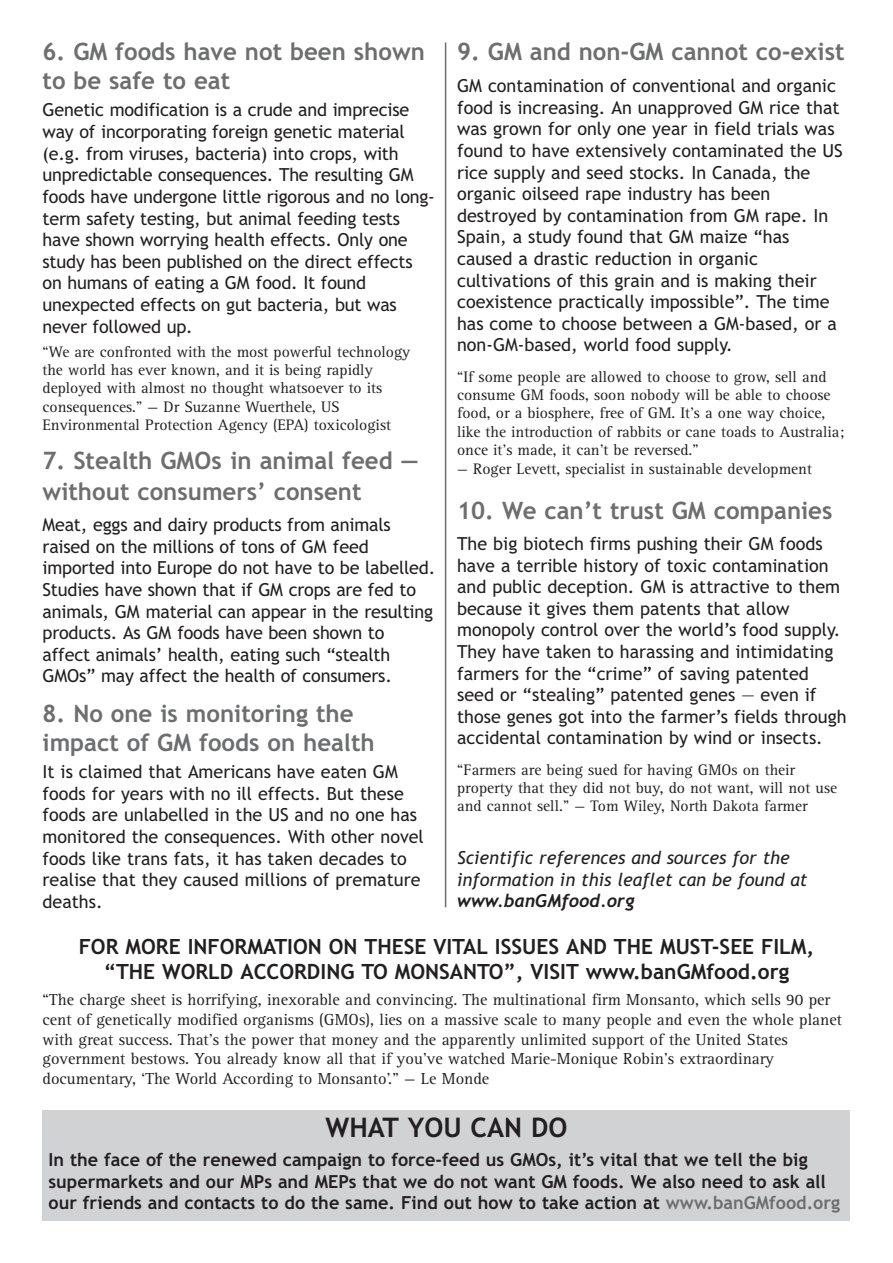
<style>
.page{position:relative;width:893px;height:1263px;background:#fff}
.page>*{position:absolute;margin:0;border:0;box-sizing:border-box;transform-origin:0 0}
.t1{font:700 27px "Trebuchet MS";color:#231f20}
.t2{font:700 24px/28.8px "Trebuchet MS";color:#6c6e70}
.t3{font:700 21px/25.2px "Trebuchet MS";color:#231f20;text-align:center}
.t4{font:18px/21.6px "Trebuchet MS";color:#231f20}
.t5{font:700 18px/21.6px "Trebuchet MS";color:#231f20}
.t6{font:italic 18px/21.6px "Trebuchet MS";color:#231f20}
.t7{font:italic 700 18px "Trebuchet";color:#231f20}
.t8{font:16.5px/19.8px "Rotis Serif";color:#231f20}
.t9{font:15.75px/18.3px "Rotis Serif";color:#231f20}
.s1{color:#6c6e70}
</style>
<div class="page">
<div style="left:43px;top:1110px;width:807px;height:110px;background:#d1d2d4"></div>
<hr style="left:445px;top:43px;width:1px;height:864px;background:#6c6e70">
<h2 class="t2" style="left:43px;top:39px;width:384px">6. GM foods have not been shown to be safe to eat</h2>
<p class="t4" style="left:43px;top:101px;width:394px">Genetic modification is a crude and imprecise way of incorporating foreign genetic material (e.g. from viruses, bacteria) into crops, with unpredictable consequences. The resulting GM foods have undergone little rigorous and no long&shy;term safety testing, but animal feeding tests have shown worrying health effects. Only one study has been published on the direct effects on humans of eating a GM food. It found unexpected effects on gut bacteria, but was never followed up.</p>
<p class="t9" style="left:43px;top:344px;width:369px">“We are confronted with the most powerful technology the world has ever known, and it is being rapidly deployed with almost no thought whatsoever to its consequences.” — Dr Suzanne Wuerthele, US Environmental Protection Agency (EPA) toxicologist</p>
<h2 class="t2" style="left:43px;top:447px;width:377px;line-height:31px">7. Stealth GMOs in animal feed — without consumers’ consent</h2>
<p class="t4" style="left:43px;top:516px;width:394px">Meat, eggs and dairy products from animals raised on the millions of tons of GM feed imported into Europe do not have to be labelled.<br>Studies have shown that if GM crops are fed to animals, GM material can appear in the resulting products. As GM foods have been shown to affect animals’ health, eating such “stealth GMOs” may affect the health of consumers.</p>
<h2 class="t2" style="left:43px;top:701px;width:334px">8. No one is monitoring the impact of GM foods on health</h2>
<p class="t4" style="left:43px;top:762px;width:383px">It is claimed that Americans have eaten GM foods for years with no ill effects. But these foods are unlabelled in the US and no one has monitored the consequences. With other novel foods like trans fats, it has taken decades to realise that they caused millions of premature deaths.</p>
<h2 class="t2" style="left:457px;top:39px;width:389px">9. GM and non-GM cannot co-exist</h2>
<p class="t4" style="left:457px;top:77px;width:387px">GM contamination of conventional and organic food is increasing. An unapproved GM rice that was grown for only one year in field trials was found to have extensively contaminated the US rice supply and seed stocks. In Canada, the organic oilseed rape industry has been destroyed by contamination from GM rape. In Spain, a study found that GM maize “has caused a drastic reduction in organic cultivations of this grain and is making their coexistence practically impossible”. The time has come to choose between a GM-based, or a non-GM-based, world food supply.</p>
<p class="t9" style="left:457px;top:369px;width:388px">“If some people are allowed to choose to grow, sell and consume GM foods, soon nobody will be able to choose food, or a biosphere, free of GM. It’s a one way choice, like the introduction of rabbits or cane toads to Australia; once it’s made, it can’t be reversed.”</p>
<p class="t9" style="left:457px;top:461px;width:356px">— Roger Levett, specialist in sustainable development</p>
<h2 class="t2" style="left:457px;top:498px;width:377px">10. We can’t trust GM companies</h2>
<p class="t4" style="left:457px;top:534px;width:391px">The big biotech firms pushing their GM foods have a terrible history of toxic contamination and public deception. GM is attractive to them because it gives them patents that allow monopoly control over the world’s food supply.<br>They have taken to harassing and intimidating farmers for the “crime” of saving patented seed or “stealing” patented genes — even if those genes got into the farmer’s fields through accidental contamination by wind or insects.</p>
<p class="t9" style="left:457px;top:762px;width:381px">“Farmers are being sued for having GMOs on their property that they did not buy, do not want, will not use and cannot sell.” — Tom Wiley, North Dakota farmer</p>
<p class="t6" style="left:457px;top:848px;width:352px">Scientific references and sources for the information in this leaflet can be found at</p>
<p class="t7" style="left:457px;top:894px;width:179px">www.banGMfood.org</p>
<p class="t3" style="left:79px;top:936px;width:737px">FOR MORE INFORMATION ON THESE VITAL ISSUES AND THE MUST-SEE FILM, “THE WORLD ACCORDING TO MONSANTO”, VISIT www.banGMfood.org</p>
<p class="t8" style="left:43px;top:991px;width:801px">“The charge sheet is horrifying, inexorable and convincing. The multinational firm Monsanto, which sells 90 per cent of genetically modified organisms (GMOs), lies on a massive scale to many people and even the whole planet with great success. That’s the power that money and the apparently unlimited support of the United States government bestows. You already know all that if you’ve watched Marie-Monique Robin's extraordinary documentary, ‘The World According to Monsanto’.” — Le Monde</p>
<h1 class="t1" style="left:325px;top:1117px;width:244px">WHAT YOU CAN DO</h1>
<p class="t5" style="left:49px;top:1150px;width:793px">In the face of the renewed campaign to force-feed us GMOs, it’s vital that we tell the big supermarkets and our MPs and MEPs that we do not want GM foods. We also need to ask all our friends and contacts to do the same. Find out how to take action at <span class="s1">www.banGMfood.org</span></p>
</div>
